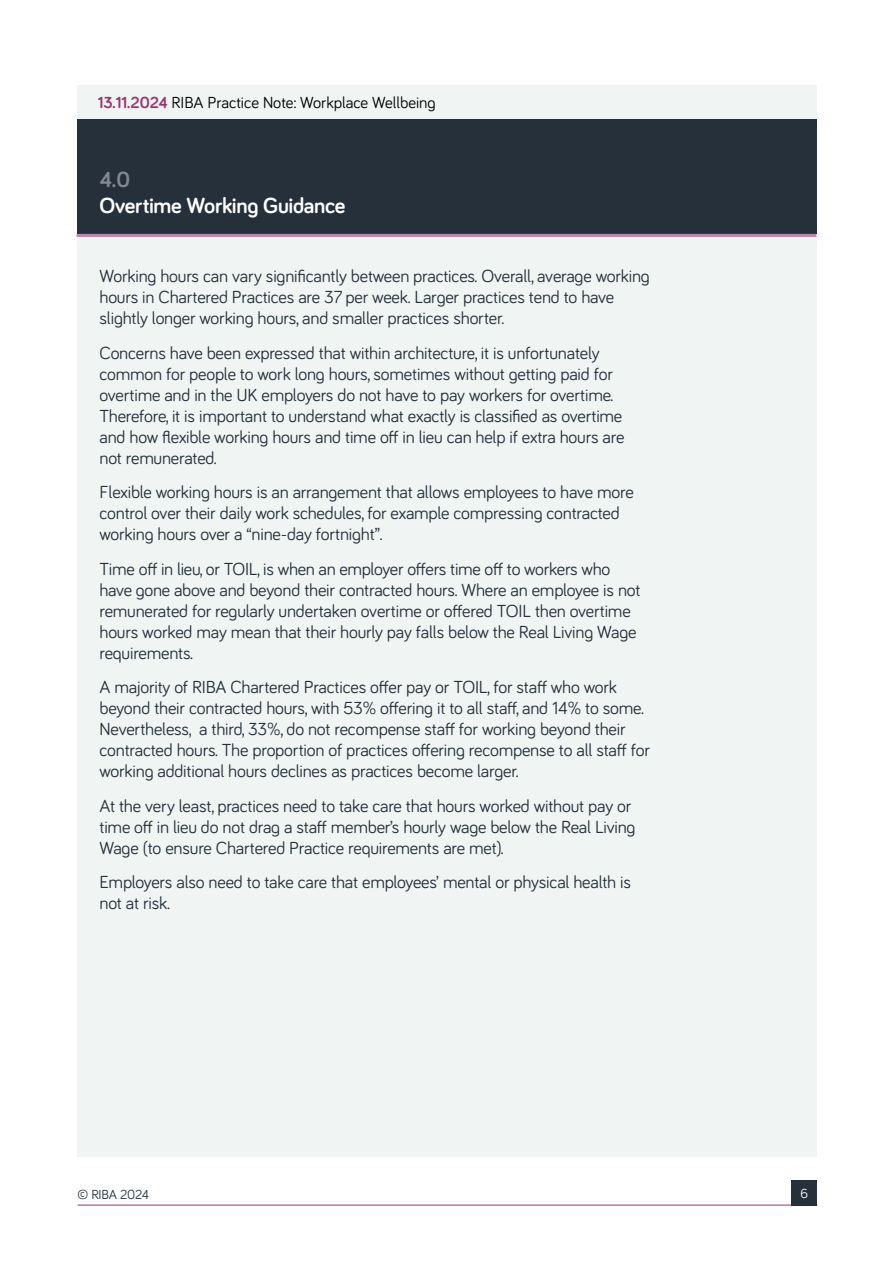
<style>
.page{position:relative;width:893px;height:1263px;background:#fff}
.page>*{position:absolute;margin:0;border:0;box-sizing:border-box;transform-origin:0 0}
.t1{font:700 22.5px "Bariol";letter-spacing:-.015em;color:#fff}
.t2{font:700 22.5px "Bariol";color:#838994}
.t3{font:18px/21px "Bariol";letter-spacing:-.01em;color:#25303b}
.t4{font:16.5px "Bariol";color:#000}
.t5{font:13.5px "Bariol";letter-spacing:-.01em;color:#25303b}
.t6{font:13.5px "Bariol";color:#fff}
.s1{font-weight:700;color:#9b336f}
</style>
<div class="page">
<div style="left:77px;top:235px;width:739px;height:922px;background:#f0f4f2"></div>
<hr style="left:78px;top:1205px;width:739px;height:1px;background:#9b336f">
<div style="left:792px;top:1180px;width:25px;height:25px;background:#25303b"></div>
<div style="left:77px;top:85px;width:739px;height:34px;background:#f0f4f2"></div>
<div style="left:77px;top:119px;width:739px;height:115px;background:#25303b"></div>
<hr style="left:77px;top:234px;width:739px;height:3px;background:#be84a7">
<p class="t4" style="left:98px;top:91px;width:339px"><span class="s1">13.11.2024</span> RIBA Practice Note: Workplace Wellbeing</p>
<p class="t2" style="left:99px;top:164px;width:32px">4.0</p>
<p class="t1" style="left:99px;top:190px;width:247px">Overtime Working Guidance</p>
<p class="t3" style="left:99px;top:265px;width:552px">Working hours can vary significantly between practices. Overall, average working hours in Chartered Practices are 37 per week. Larger practices tend to have slightly longer working hours, and smaller practices shorter.</p>
<p class="t3" style="left:99px;top:341px;width:526px">Concerns have been expressed that within architecture, it is unfortunately common for people to work long hours, sometimes without getting paid for overtime and in the UK employers do not have to pay workers for overtime.<br>Therefore, it is important to understand what exactly is classified as overtime and how flexible working hours and time off in lieu can help if extra hours are not remunerated.</p>
<p class="t3" style="left:99px;top:481px;width:536px">Flexible working hours is an arrangement that allows employees to have more control over their daily work schedules, for example compressing contracted working hours over a “nine-day fortnight”.</p>
<p class="t3" style="left:99px;top:557px;width:543px">Time off in lieu, or TOIL, is when an employer offers time off to workers who have gone above and beyond their contracted hours. Where an employee is not remunerated for regularly undertaken overtime or offered TOIL then overtime hours worked may mean that their hourly pay falls below the Real Living Wage requirements.</p>
<p class="t3" style="left:99px;top:676px;width:552px">A majority of RIBA Chartered Practices offer pay or TOIL, for staff who work beyond their contracted hours, with 53% offering it to all staff, and 14% to some.<br>Nevertheless, a third, 33%, do not recompense staff for working beyond their contracted hours. The proportion of practices offering recompense to all staff for working additional hours declines as practices become larger.</p>
<p class="t3" style="left:99px;top:794px;width:538px">At the very least, practices need to take care that hours worked without pay or time off in lieu do not drag a staff member’s hourly wage below the Real Living<br>Wage (to ensure Chartered Practice requirements are met).</p>
<p class="t3" style="left:99px;top:871px;width:533px">Employers also need to take care that employees’ mental or physical health is not at risk.</p>
<p class="t5" style="left:78px;top:1185px;width:73px">© RIBA 2024</p>
<p class="t6" style="left:801px;top:1184px;width:9px">6</p>
</div>
